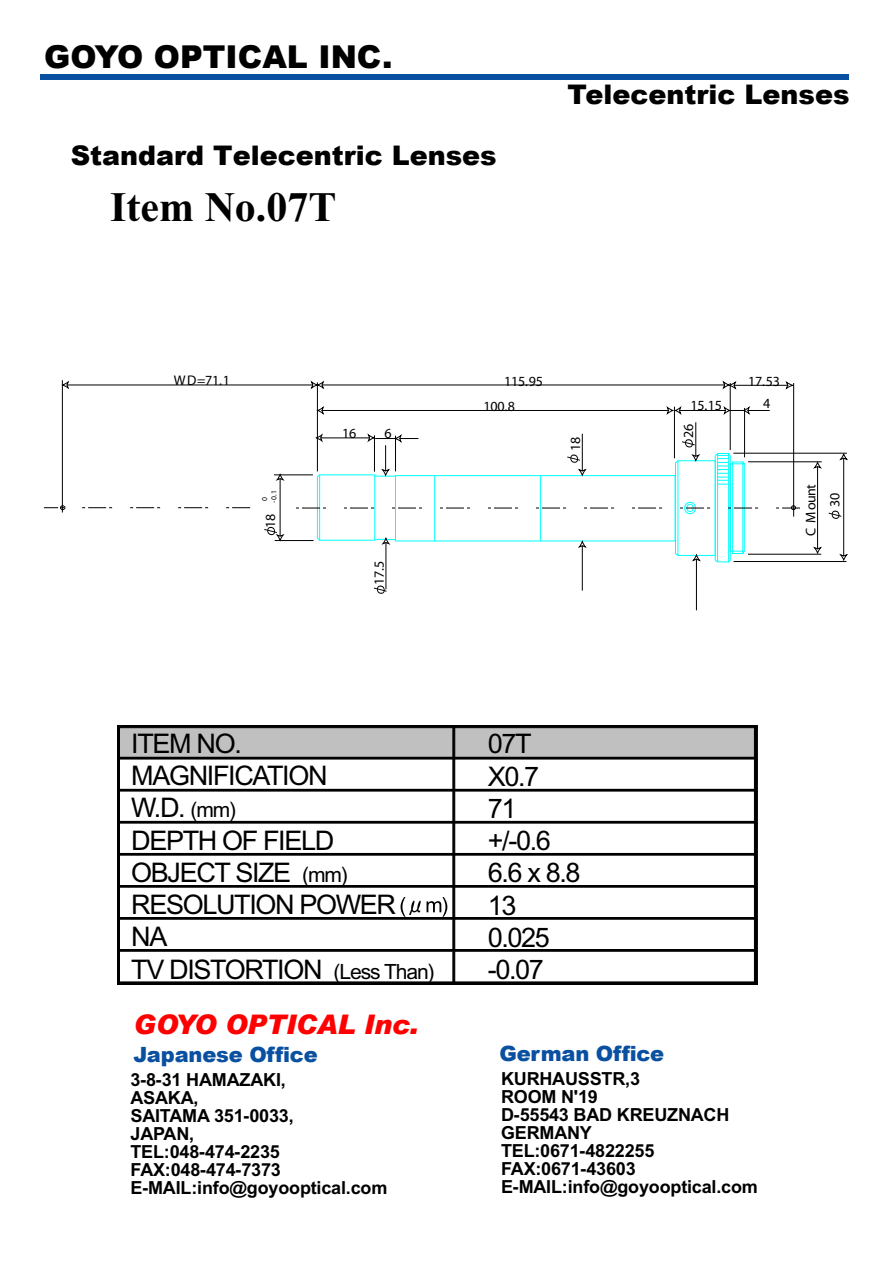
<style>
.page{position:relative;width:893px;height:1263px;background:#fff}
.page>*{position:absolute;margin:0;border:0;box-sizing:border-box;transform-origin:0 0}
.t1{font:700 42px "Times New Roman";color:#000}
.t2{font:900 31.5px "Arial";color:#000}
.t3{font:27px/32.2px "Arial";letter-spacing:-.05em;color:#000}
.t4{font:900 27px "Arial";color:#000}
.t5{font:italic 900 27px "Arial";letter-spacing:-.01em;color:#f00}
.t6{font:900 21px "Arial";letter-spacing:-.01em;color:#0a50a1}
.t7{font:700 18px/18px "Arial";letter-spacing:-.01em;color:#000}
.t8{font:13.95px/24.2px "Myriad";letter-spacing:-.015em;color:#000}
.t9{font:7.65px/9.1px "Myriad";color:#000}
.s1{font-size:21px}
</style>
<div class="page">
<div style="left:40px;top:74px;width:808px;height:6px;background:#0a50a1"></div>
<div style="left:118px;top:726px;width:638px;height:32px;background:#c0c0c0"></div>
<hr style="left:118px;top:725px;width:2px;height:259px;background:#000">
<div style="left:453px;top:728px;width:2px;height:254px;background:#000;border:1px solid #000"></div>
<hr style="left:754px;top:728px;width:3px;height:256px;background:#000">
<svg style="left:120px;top:725px;width:637px;height:3px"></svg>
<hr style="left:120px;top:757px;width:634px;height:2px;background:#000">
<hr style="left:120px;top:789px;width:634px;height:2px;background:#000">
<hr style="left:120px;top:821px;width:634px;height:2px;background:#000">
<hr style="left:120px;top:853px;width:634px;height:2px;background:#000">
<hr style="left:120px;top:885px;width:634px;height:2px;background:#000">
<hr style="left:120px;top:917px;width:634px;height:2px;background:#000">
<hr style="left:120px;top:949px;width:634px;height:2px;background:#000">
<hr style="left:120px;top:982px;width:637px;height:2px;background:#000">
<svg style="left:401px;top:897px;width:20px;height:20px"></svg>
<svg style="left:427px;top:897px;width:20px;height:20px"></svg>
<hr style="left:748px;top:461px;width:74px;height:1px;background:#000">
<hr style="left:733px;top:453px;width:114px;height:1px;background:#000">
<hr style="left:275px;top:540px;width:39px;height:1px;background:#000">
<hr style="left:317px;top:382px;width:1px;height:89px;background:#000">
<hr style="left:674px;top:407px;width:1px;height:51px;background:#000">
<hr style="left:730px;top:383px;width:1px;height:67px;background:#000">
<hr style="left:744px;top:408px;width:1px;height:49px;background:#000">
<hr style="left:793px;top:383px;width:1px;height:134px;background:#000">
<svg style="left:44px;top:506px;width:206px;height:4px"></svg>
<hr style="left:748px;top:554px;width:73px;height:1px;background:#000">
<hr style="left:734px;top:561px;width:112px;height:1px;background:#000">
<hr style="left:843px;top:458px;width:1px;height:98px;background:#000">
<svg style="left:840px;top:554px;width:7px;height:6px"></svg>
<svg style="left:840px;top:454px;width:7px;height:6px"></svg>
<hr style="left:817px;top:466px;width:1px;height:83px;background:#000">
<svg style="left:814px;top:547px;width:7px;height:6px"></svg>
<svg style="left:814px;top:462px;width:7px;height:6px"></svg>
<hr style="left:696px;top:559px;width:1px;height:51px;background:#000">
<hr style="left:582px;top:545px;width:1px;height:46px;background:#000">
<hr style="left:695px;top:422px;width:1px;height:35px;background:#000">
<hr style="left:280px;top:478px;width:1px;height:58px;background:#000">
<svg style="left:277px;top:474px;width:7px;height:6px"></svg>
<hr style="left:274px;top:475px;width:39px;height:1px;background:#000">
<hr style="left:386px;top:542px;width:1px;height:47px;background:#000">
<hr style="left:734px;top:385px;width:54px;height:1px;background:#000">
<svg style="left:786px;top:382px;width:7px;height:7px"></svg>
<hr style="left:679px;top:410px;width:47px;height:1px;background:#000">
<svg style="left:724px;top:407px;width:46px;height:7px"></svg>
<hr style="left:322px;top:410px;width:347px;height:1px;background:#000">
<svg style="left:667px;top:407px;width:14px;height:7px"></svg>
<svg style="left:317px;top:407px;width:6px;height:7px"></svg>
<hr style="left:67px;top:385px;width:246px;height:1px;background:#000">
<svg style="left:63px;top:381px;width:6px;height:7px"></svg>
<hr style="left:322px;top:385px;width:403px;height:1px;background:#000">
<svg style="left:723px;top:381px;width:13px;height:8px"></svg>
<svg style="left:311px;top:381px;width:13px;height:7px"></svg>
<hr style="left:62px;top:380px;width:1px;height:132px;background:#000">
<svg style="left:295px;top:434px;width:505px;height:129px"></svg>
<svg style="left:829px;top:511px;width:12px;height:8px"></svg>
<svg style="left:374px;top:585px;width:12px;height:9px"></svg>
<svg style="left:264px;top:527px;width:20px;height:13px"></svg>
<h2 class="t2" style="left:44px;top:34px;width:350px">GOYO OPTICAL INC.</h2>
<h3 class="t4" style="left:71px;top:136px;width:428px">Standard Telecentric Lenses</h3>
<h1 class="t1" style="left:110px;top:184px;width:228px">Item No.07T</h1>
<h3 class="t4" style="left:568px;top:75px;width:283px">Telecentric Lenses</h3>
<p class="t8" style="left:174px;top:369px;width:58px">WD=71.1</p>
<p class="t9" style="left:260px;top:503px;width:14px;rotate:-90deg">0 -0.1</p>
<p class="t8" style="left:259px;top:528px;width:16px;rotate:-90deg">18</p>
<p class="t8" style="left:342px;top:422px;width:16px">16</p>
<p class="t8" style="left:384px;top:422px;width:9px">6</p>
<p class="t8" style="left:368px;top:585px;width:26px;rotate:-90deg">17.5</p>
<p class="t8" style="left:504px;top:370px;width:40px">115.95</p>
<p class="t8" style="left:748px;top:370px;width:33px">17.53</p>
<p class="t8" style="left:483px;top:394px;width:33px">100.8</p>
<p class="t8" style="left:690px;top:394px;width:33px">15.15</p>
<p class="t8" style="left:763px;top:392px;width:9px">4</p>
<p class="t8" style="left:677px;top:438px;width:16px;rotate:-90deg">26</p>
<p class="t8" style="left:564px;top:451px;width:16px;rotate:-90deg">18</p>
<p class="t8" style="left:799px;top:507px;width:24px;text-indent:-28px;rotate:-90deg">C Mount<br>30</p>
<h3 class="t3" style="left:131px;top:727px;width:305px">ITEM NO.<br>MAGNIFICATION<br>W.D. <span class="s1">(mm)<br></span>DEPTH OF FIELD<br>OBJECT SIZE <span class="s1">(mm)<br></span>RESOLUTION POWER<br>NA<br>TV DISTORTION <span class="s1">(Less Than)</span></h3>
<h3 class="t3" style="left:488px;top:728px;width:94px">07T<br>X0.7<br>71 +/-0.6<br>6.6 x 8.8<br>13<br>0.025 -0.07</h3>
<h3 class="t5" style="left:134px;top:1007px;width:287px">GOYO OPTICAL Inc.</h3>
<p class="t7" style="left:130px;top:1071px;width:258px">3-8-31 HAMAZAKI,<br>ASAKA,<br>SAITAMA 351-0033,<br>JAPAN,<br>TEL:048-474-2235<br>FAX:048-474-7373<br>E-MAIL:info@goyooptical.com</p>
<p class="t7" style="left:501px;top:1069px;width:258px">KURHAUSSTR,3<br>ROOM N'19<br>D-55543 BAD KREUZNACH<br>GERMANY<br>TEL:0671-4822255<br>FAX:0671-43603<br>E-MAIL:info@goyooptical.com</p>
<p class="t6" style="left:134px;top:1039px;width:186px">Japanese Office</p>
<p class="t6" style="left:500px;top:1038px;width:166px">German Office</p>
</div>
